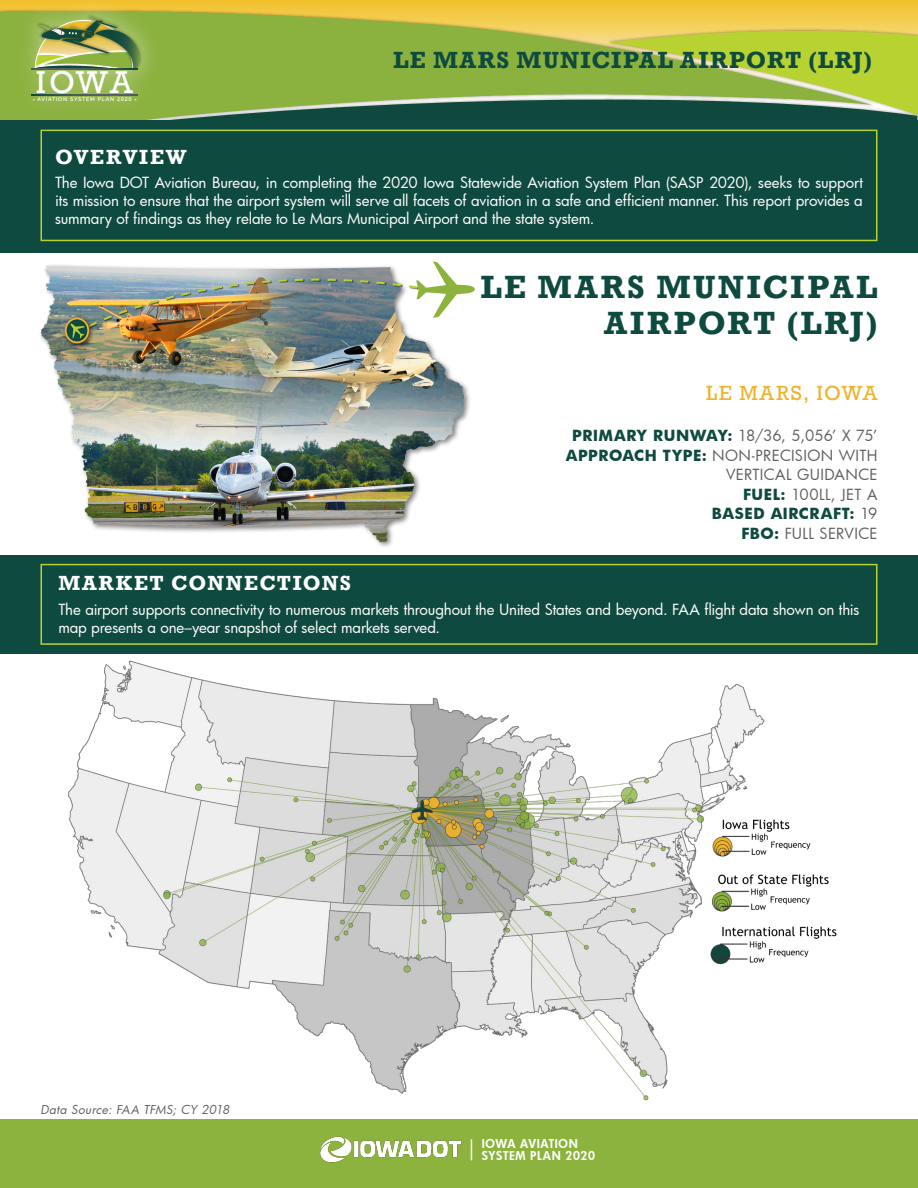
<style>
.page{position:relative;width:918px;height:1188px;background:#fff}
.page>*{position:absolute;margin:0;border:0;box-sizing:border-box;transform-origin:0 0}
.Airport_Title{font:700 33px/36px "Rockwell";letter-spacing:.075em;color:#0f4a40;text-align:right}
.t1{font:32.4px "Rockwell";color:#fff}
.Airport_Name{font:700 24px "Rockwell";letter-spacing:.055em;color:#0f4a40}
.A_Head{font:700 21px "Rockwell";letter-spacing:.075em;color:#fff}
.Sub_Header{font:21px "Rockwell";letter-spacing:.08em;color:#edb32e}
.Body_Text_White{font:15px/18px "Futura";letter-spacing:-.01em;color:#fff;text-align:justify}
.Airport_Stats{font:15px/19.5px "Futura";letter-spacing:.025em;color:#5f5f62;text-align:right}
.Airport_Stats-2{font:700 15px "Futura";letter-spacing:.04em;color:#0f4a40}
.Body_Text_White-2{font:800 12px "Futura";letter-spacing:.05em;color:#fff}
.Body_Text{font:italic 12px "Futura";letter-spacing:.025em;color:#5f5f62}
.t2{font:600 6.45px "Raleway";color:#fff;scale:.84 1}
.t3{font:600 5.4px "Raleway";letter-spacing:.14em;color:#fff}
.s1{font-weight:700}
.s2{font-weight:700;color:#0f4a40}
.s3{font-weight:400;color:#5f5f62}
</style>
<div class="page">
<img style="left:40px;top:265px;width:428px;height:282px">
<img style="left:0;top:0;width:918px;height:17px">
<svg style="left:0;top:10px;width:872px;height:110px;background:#e5c343"></svg>
<img style="left:2px;top:0;width:171px;height:120px">
<img style="left:35px;top:13px;width:87px;height:4px">
<svg style="left:35px;top:17px;width:883px;height:103px;background:#91ad4a"></svg>
<svg style="left:31px;top:69px;width:107px;height:1px"></svg>
<svg style="left:31px;top:94px;width:107px;height:1px"></svg>
<div style="left:0;top:1119px;width:918px;height:69px;background:#8cb33d"></div>
<img style="left:320px;top:1137px;width:142px;height:26px">
<svg style="left:471px;top:1139px;width:1px;height:21px"></svg>
<div style="left:0;top:120px;width:918px;height:133px;background:#0f4a40"></div>
<div style="left:40px;top:130px;width:838px;height:111px;border:2px solid #b8d133"></div>
<img style="left:67px;top:660px;width:770px;height:441px">
<div style="left:0;top:555px;width:918px;height:99px;background:#0f4a40"></div>
<div style="left:40px;top:564px;width:838px;height:81px;border:2px solid #b8d133"></div>
<div style="left:63px;top:315px;width:33px;height:35px;background:#231f20;opacity:.75"></div>
<svg style="left:66px;top:318px;width:22px;height:24px"></svg>
<div style="left:65px;top:318px;width:24px;height:25px;border:2px solid #edb32e;border-radius:50%"></div>
<img style="left:70px;top:261px;width:405px;height:78px">
<div style="left:671px;top:966px;width:189px;height:132px;background:#fff"></div>
<p class="t1" style="left:33px;top:63px;width:101px"><sub>•</sub> IOWA</p>
<p class="t3" style="left:37px;top:96px;width:78px">AVIATION SYSTEM PLAN</p>
<p class="t2" style="left:117px;top:95px;width:25px">2020 <span class="s1">•</span></p>
<p class="Airport_Name" style="left:393px;top:46px;width:481px">LE MARS MUNICIPAL AIRPORT (LRJ)</p>
<p class="A_Head" style="left:55px;top:144px;width:133px">OVERVIEW</p>
<h4 class="Body_Text_White" style="left:55px;top:173px;width:809px">The Iowa DOT Aviation Bureau, in completing the 2020 Iowa Statewide Aviation System Plan (SASP 2020), seeks to support its mission to ensure that the airport system will serve all facets of aviation in a safe and efficient manner. This report provides a summary of findings as they relate to Le Mars Municipal Airport and the state system.</h4>
<h4 class="Airport_Title" style="left:480px;top:269px;width:399px">LE MARS MUNICIPAL<br>AIRPORT (LRJ)</h4>
<h4 class="Sub_Header" style="left:706px;top:381px;width:173px">LE MARS, IOWA</h4>
<h4 class="Airport_Stats" style="left:572px;top:426px;width:307px"><span class="s2">PRIMARY RUNWAY:</span> 18/36, 5,056’ X 75’</h4>
<h4 class="Airport_Stats" style="left:566px;top:445px;width:313px"><span class="s2">APPROACH TYPE:</span> NON-PRECISION WITH<br>VERTICAL GUIDANCE</h4>
<h4 class="Airport_Stats" style="left:743px;top:484px;width:136px"><span class="s2">FUEL:</span> 100LL, JET A</h4>
<h4 class="Airport_Stats-2" style="left:712px;top:503px;width:167px">BASED AIRCRAFT: <span class="s3">19</span></h4>
<h4 class="Airport_Stats" style="left:741px;top:523px;width:138px"><span class="s2">FBO:</span> FULL SERVICE</h4>
<p class="A_Head" style="left:58px;top:570px;width:294px">MARKET CONNECTIONS</p>
<h4 class="Body_Text_White" style="left:58px;top:600px;width:803px">The airport supports connectivity to numerous markets throughout the United States and beyond. FAA flight data shown on this map presents a one–year snapshot of select markets served.</h4>
<p class="Body_Text" style="left:40px;top:1101px;width:191px">Data Source: FAA TFMS; CY 2018</p>
<h4 class="Body_Text_White-2" style="left:482px;top:1136px;width:98px">IOWA AVIATION</h4>
<h4 class="Body_Text_White-2" style="left:482px;top:1148px;width:115px">SYSTEM PLAN 2020</h4>
</div>
